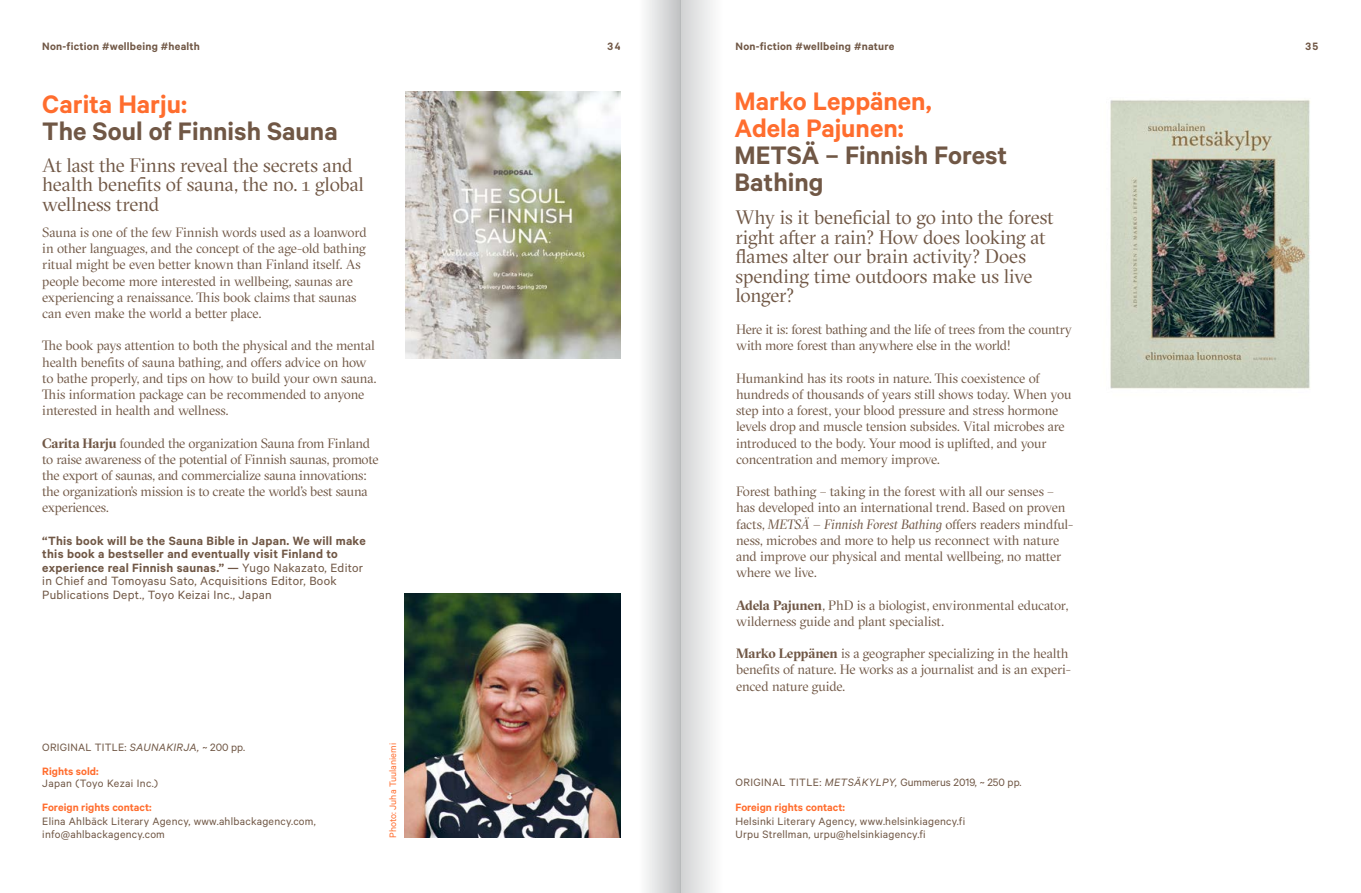
<style>
.page{position:relative;width:1361px;height:893px;background:#fff}
.page>*{position:absolute;margin:0;border:0;box-sizing:border-box;transform-origin:0 0}
.t1{font:600 28.5px/27px "Calibre";color:#705745}
.t2{font:600 28.5px/27px "Calibre";color:#ff6d2e}
.t3{font:19.5px/19.5px "GT Sectra Fine";letter-spacing:-.01em;color:#705745}
.t4{font:13.5px/16.2px "GT Sectra Fine";letter-spacing:-.015em;color:#705745}
.t5{font:600 13.5px/13.5px "Calibre";letter-spacing:.02em;color:#705745}
.t6{font:12px/13.5px "Calibre";letter-spacing:.02em;color:#705745}
.t7{font:600 12px "Calibre";letter-spacing:.02em;color:#705745}
.t8{font:600 12px "Calibre";color:#ff6d2e}
.t9{font:10.5px "Calibre";color:#ff6d2e}
.s1{font-weight:700}
.s2{font-weight:400}
.s3{font-style:italic}
.s4{font-weight:600;color:#ff6d2e}
</style>
<div class="page">
<div style="left:680px;top:0;width:60px;height:893px;background:linear-gradient(to right,#d5d6d7,#fff)"></div>
<div style="left:621px;top:0;width:59px;height:893px;background:linear-gradient(to right,#fff,#c7c8ca)"></div>
<img style="left:1110px;top:100px;width:200px;height:289px">
<img style="left:405px;top:92px;width:216px;height:267px">
<img style="left:405px;top:593px;width:216px;height:245px">
<p class="t7" style="left:42px;top:39px;width:159px">Non-fiction #wellbeing #health</p>
<h1 class="t2" style="left:42px;top:90px;width:146px">Carita Harju:</h1>
<h1 class="t1" style="left:42px;top:117px;width:297px">The Soul of Finnish Sauna</h1>
<h2 class="t3" style="left:42px;top:155px;width:323px">At last the Finns reveal the secrets and health benefits of sauna, the no. 1 global wellness trend</h2>
<p class="t4" style="left:42px;top:224px;width:326px">Sauna is one of the few Finnish words used as a loanword in other languages, and the concept of the age-old bathing ritual might be even better known than Finland itself. As people become more interested in wellbeing, saunas are experiencing a renaissance. This book claims that saunas can even make the world a better place.</p>
<p class="t4" style="left:42px;top:337px;width:336px">The book pays attention to both the physical and the mental health benefits of sauna bathing, and offers advice on how to bathe properly, and tips on how to build your own sauna.<br>This information package can be recommended to anyone interested in health and wellness.</p>
<p class="t4" style="left:42px;top:435px;width:338px"><span class="s1">Carita Harju</span> founded the organization Sauna from Finland to raise awareness of the potential of Finnish saunas, promote the export of saunas, and commercialize sauna innovations: the organization’s mission is to create the world’s best sauna experiences.</p>
<p class="t5" style="left:42px;top:533px;width:325px">“This book will be the Sauna Bible in Japan. We will make this book a bestseller and eventually visit Finland to experience real Finnish saunas.” — <span class="s2">Yugo Nakazato, Editor in Chief and Tomoyasu Sato, Acquisitions Editor, Book Publications Dept., Toyo Keizai Inc., Japan</span></p>
<p class="t6" style="left:42px;top:735px;width:204px;line-height:24px">ORIGINAL TITLE: <span class="s3">SAUNAKIRJA,</span> ~ 200 pp.<br><span class="s4">Rights sold:</span></p>
<p class="t6" style="left:42px;top:776px;width:117px">Japan (Toyo Kezai Inc.)</p>
<p class="t8" style="left:42px;top:800px;width:111px">Foreign rights contact:</p>
<p class="t6" style="left:42px;top:814px;width:275px">Elina Ahlbäck Literary Agency, www.ahlbackagency.com, info@ahlbackagency.com</p>
<p class="t9" style="left:387px;top:838px;width:96px;rotate:-90deg">Photo: Juha Tuulaniemi</p>
<p class="t7" style="left:735px;top:39px;width:160px">Non-fiction #wellbeing #nature</p>
<p class="t7" style="left:607px;top:39px;width:15px">34</p>
<p class="t7" style="left:1305px;top:39px;width:14px">35</p>
<h1 class="t2" style="left:734px;top:86px;width:199px">Marko Leppänen,<br>Adela Pajunen:</h1>
<h1 class="t1" style="left:734px;top:140px;width:274px">METSÄ – Finnish Forest<br>Bathing</h1>
<h2 class="t3" style="left:735px;top:208px;width:320px">Why is it beneficial to go into the forest right after a rain? How does looking at flames alter our brain activity? Does spending time outdoors make us live longer?</h2>
<p class="t4" style="left:736px;top:321px;width:337px">Here it is: forest bathing and the life of trees from the country with more forest than anywhere else in the world!</p>
<p class="t4" style="left:736px;top:370px;width:337px">Humankind has its roots in nature. This coexistence of hundreds of thousands of years still shows today. When you step into a forest, your blood pressure and stress hormone levels drop and muscle tension subsides. Vital microbes are introduced to the body. Your mood is uplifted, and your concentration and memory improve.</p>
<p class="t4" style="left:736px;top:483px;width:339px">Forest bathing – taking in the forest with all our senses – has developed into an international trend. Based on proven facts, <span class="s3">METSÄ – Finnish Forest Bathing</span> offers readers mindful&shy;ness, microbes and more to help us reconnect with nature and improve our physical and mental wellbeing, no matter where we live.</p>
<p class="t4" style="left:736px;top:597px;width:334px"><span class="s1">Adela Pajunen</span>, PhD is a biologist, environmental educator, wilderness guide and plant specialist.</p>
<p class="t4" style="left:736px;top:645px;width:336px"><span class="s1">Marko Leppänen</span> is a geographer specializing in the health benefits of nature. He works as a journalist and is an experi&shy;enced nature guide.</p>
<p class="t6" style="left:735px;top:769px;width:287px;line-height:25.5px">ORIGINAL TITLE: <span class="s3">METSÄKYLPY,</span> Gummerus 2019, ~ 250 pp.<br><span class="s4">Foreign rights contact:</span></p>
<p class="t6" style="left:735px;top:814px;width:231px">Helsinki Literary Agency, www.helsinkiagency.fi<br>Urpu Strellman, urpu@helsinkiagency.fi</p>
</div>
